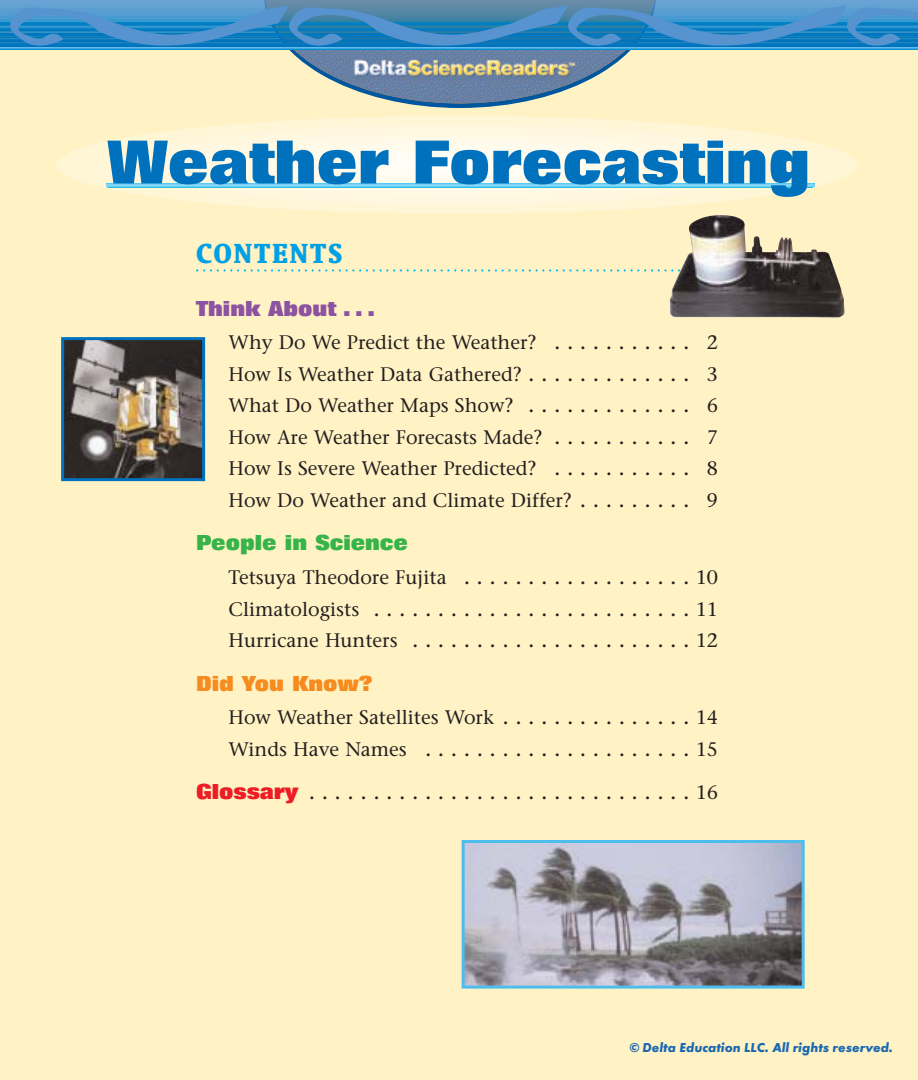
<style>
.page{position:relative;width:918px;height:1080px;background:#fff}
.page>*{position:absolute;margin:0;border:0;box-sizing:border-box;transform-origin:0 0}
.t1{font:800 60px "Folio";color:#0071bc}
.t2{font:700 condensed 31.5px "Oranda BT";letter-spacing:.065em;color:#00a0e4}
.t3{font:22.5px/31.5px "Stone Serif";color:#231f1f}
.t4{font:800 21px "Folio";color:#37b449}
.t5{font:800 21px "Folio";color:#8d52a0}
.t6{font:800 21px "Folio";color:#f68b1e}
.t7{font:19.5px/31.5px "Stone Serif";color:#231f1f;text-align:justify}
.t8{font:italic 700 13.5px "Futura T";color:#1a68b1}
.s1{font-size:22.5px}
.s2{font-size:19.5px}
.s3{font-family:"Folio";font-weight:800;font-size:21px;color:#ee1c24}
</style>
<div class="page">
<div style="left:0;top:31px;width:918px;height:1049px;background:#fff2c4"></div>
<svg style="left:59px;top:154px;width:796px;height:60px"></svg>
<svg style="left:67px;top:116px;width:780px;height:97px"></svg>
<svg style="left:75px;top:117px;width:764px;height:96px"></svg>
<svg style="left:83px;top:118px;width:747px;height:93px"></svg>
<svg style="left:92px;top:119px;width:730px;height:91px"></svg>
<svg style="left:100px;top:120px;width:714px;height:90px;fill:#fff2d0"></svg>
<svg style="left:108px;top:121px;width:698px;height:87px;fill:#fff6d6"></svg>
<svg style="left:116px;top:122px;width:682px;height:85px;fill:#fff6d6"></svg>
<svg style="left:124px;top:123px;width:666px;height:83px;fill:#fff6d7"></svg>
<svg style="left:132px;top:124px;width:650px;height:81px;fill:#fff6d8"></svg>
<div style="left:140px;top:125px;width:634px;height:79px;background:#fff7dd;border-radius:50%"></div>
<div style="left:197px;top:132px;width:520px;height:65px;background:#fff9e3;border-radius:50%"></div>
<div style="left:246px;top:138px;width:422px;height:53px;background:#fff9e7;border-radius:50%"></div>
<div style="left:278px;top:143px;width:357px;height:44px;background:#fffaeb;border-radius:50%"></div>
<div style="left:327px;top:149px;width:260px;height:32px;background:#fffbef;border-radius:50%"></div>
<div style="left:359px;top:153px;width:195px;height:24px;background:#fffdf3;border-radius:50%"></div>
<div style="left:400px;top:158px;width:114px;height:14px;background:#fffdf7;border-radius:50%"></div>
<div style="left:424px;top:161px;width:65px;height:8px;background:#fffffb;border-radius:50%"></div>
<hr style="left:106px;top:183px;width:709px;height:4px;background:#50caf6;border-radius:2px">
<hr style="left:106px;top:184px;width:709px;height:3px;background:#52caf6;border-radius:2px">
<hr style="left:106px;top:184px;width:709px;height:2px;background:#7ad3f7;border-radius:2px">
<hr style="left:106px;top:185px;width:709px;height:1px;background:#8cd7f8">
<svg style="left:196px;top:269px;width:471px;height:3px"></svg>
<img style="left:65px;top:341px;width:136px;height:136px">
<div style="left:61px;top:337px;width:144px;height:144px;border:3px solid #0071bc"></div>
<img style="left:466px;top:844px;width:335px;height:141px">
<div style="left:462px;top:840px;width:343px;height:149px;border:3px solid #4dbded"></div>
<img style="left:670px;top:215px;width:175px;height:103px">
<svg style="left:409px;top:104px;width:102px;height:4px"></svg>
<img style="left:291px;top:52px;width:338px;height:52px">
<hr style="left:0;top:47px;width:918px;height:1px;background:#70c5ee">
<hr style="left:0;top:46px;width:918px;height:1px;background:#0071bc">
<hr style="left:0;top:0;width:918px;height:3px;background:#478dcc">
<svg style="left:4px;top:3px;width:914px;height:49px;background:#3f8fc4"></svg>
<h1 class="t1" style="left:108px;top:141px;width:704px">Weather Forecasting</h1>
<h2 class="t2" style="left:196px;top:241px;width:147px">CONTENTS</h2>
<p class="t5" style="left:196px;top:301px;width:180px">Think About . . .</p>
<p class="t7" style="left:229px;top:329px;width:491px">Why Do We Predict the Weather? <span class="s1">. . . . . . . . . . .</span> 2<br>How Is Weather Data Gathered? <span class="s1">. . . . . . . . . . . . .</span> 3<br>What Do Weather Maps Show? <span class="s1">. . . . . . . . . . . . .</span> 6<br>How Are Weather Forecasts Made? <span class="s1">. . . . . . . . . . .</span> 7<br>How Is Severe Weather Predicted? <span class="s1">. . . . . . . . . . .</span> 8<br>How Do Weather and Climate Differ? <span class="s1">. . . . . . . . .</span> 9</p>
<p class="t4" style="left:196px;top:535px;width:213px">People in Science</p>
<p class="t7" style="left:229px;top:564px;width:491px">Tetsuya Theodore Fujita <span class="s1">. . . . . . . . . . . . . . . . . .</span> 10</p>
<p class="t3" style="left:229px;top:594px;width:491px"><span class="s2">Climatologists</span> . . . . . . . . . . . . . . . . . . . . . . . . . <span class="s2">11<br>Hurricane Hunters</span> . . . . . . . . . . . . . . . . . . . . . . <span class="s2">12</span></p>
<p class="t6" style="left:196px;top:676px;width:178px">Did You Know?</p>
<p class="t7" style="left:229px;top:704px;width:491px">How Weather Satellites Work <span class="s1">. . . . . . . . . . . . . . .</span> 14</p>
<p class="t3" style="left:196px;top:729px;width:523px;line-height:43.5px;text-align:right"><span class="s2">Winds Have Names</span> . . . . . . . . . . . . . . . . . . . . . <span class="s2">15<br></span><span class="s3">Glossary</span> . . . . . . . . . . . . . . . . . . . . . . . . . . . . . . <span class="s2">16</span></p>
<p class="t8" style="left:629px;top:1043px;width:265px">© Delta Education LLC. All rights reserved.</p>
</div>
